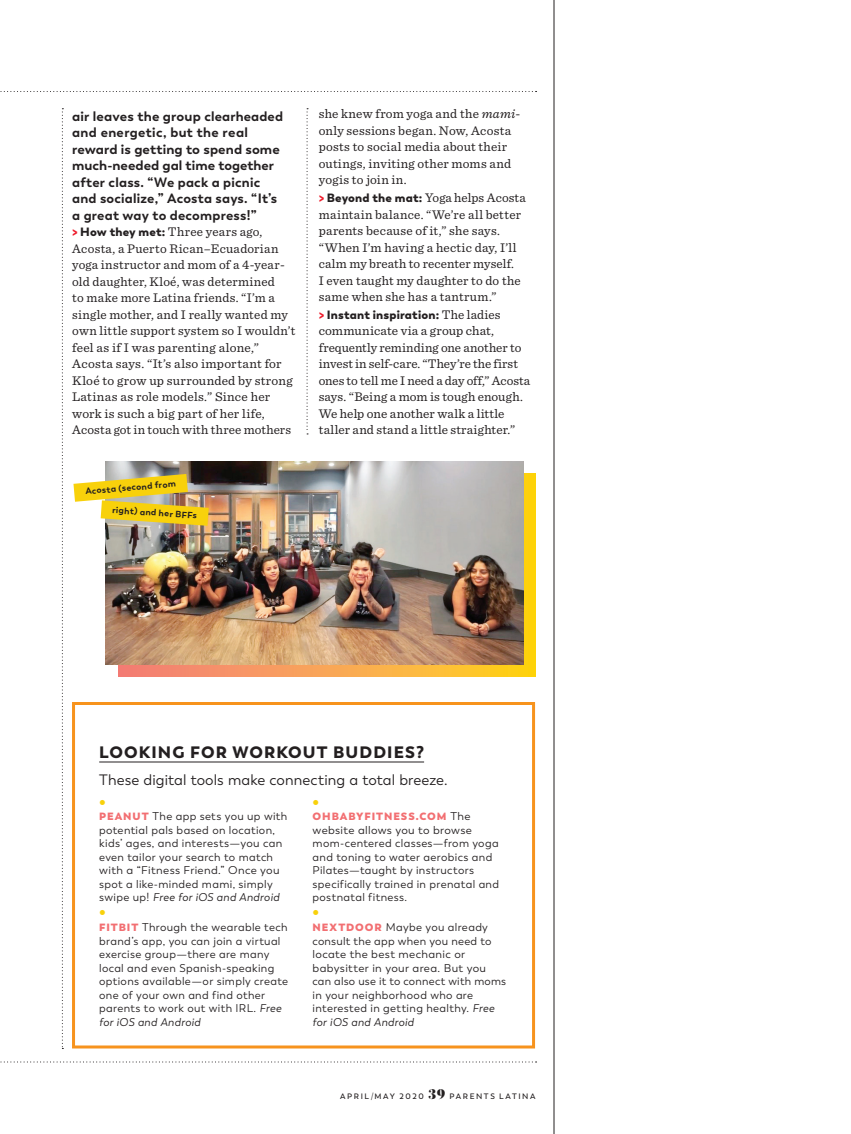
<style>
.page{position:relative;width:851px;height:1134px;background:#fff}
.page>*{position:absolute;margin:0;border:0;box-sizing:border-box;transform-origin:0 0}
.t1{font:900 16.5px "Trenda";letter-spacing:.065em;color:#231f20}
.t2{font:15px "Trenda";letter-spacing:.01em;color:#231f20}
.t3{font:800 15px "Trenda";color:#f8d10b}
.t4{font:700 13.5px/16.5px "Trenda";letter-spacing:.01em;color:#231f20}
.t5{font:13.2px/16.5px "Sentinel";letter-spacing:.015em;color:#231f20}
.t6{font:900 12px "Trenda";letter-spacing:.015em;color:#231f20}
.t7{font:11.25px/13.5px "Trenda";letter-spacing:.03em;color:#231f20}
.t8{font:800 10.5px "Trenda";letter-spacing:.085em;color:#f26f72}
.t9{font:700 9px "Trenda";color:#231f20}
.t10{font:600 7.8px "Trenda";letter-spacing:.2em;color:#231f20}
.s1{font-family:"Trenda";font-weight:900;font-size:12px;color:#ee1b2b}
.s2{font-family:"Trenda";font-weight:900;font-size:12px}
.s3{font-style:italic}
.s4{color:#ee1b2b}
.s5{font-family:"Sentinel";font-weight:400;font-size:13.2px}
.s6{font-weight:800;font-size:10.5px;color:#f26f72}
.s7{font-weight:400;font-size:11.25px;color:#231f20}
.s8{font-weight:400}
.s9{font-family:"Acta Display";font-weight:900;font-size:15px}
</style>
<div class="page">
<hr style="left:553px;top:0;width:1px;height:1134px;background:#231f20">
<div style="left:72px;top:702px;width:463px;height:346px;background:#fff;border:3px solid #f7931d"></div>
<svg style="left:0;top:1061px;width:536px;height:2px"></svg>
<svg style="left:0;top:91px;width:536px;height:1px"></svg>
<svg style="left:118px;top:474px;width:417px;height:202px;background:#f5b13e"></svg>
<img style="left:106px;top:462px;width:417px;height:202px">
<hr style="left:99px;top:762px;width:325px;height:1px;background:#231f20">
<svg style="left:306px;top:108px;width:2px;height:326px"></svg>
<svg style="left:62px;top:108px;width:1px;height:941px"></svg>
<img style="left:73px;top:474px;width:136px;height:52px">
<p class="t4" style="left:72px;top:108px;width:212px">air leaves the group clearheaded and energetic, but the real reward is getting to spend some much-needed gal time together after class. “We pack a picnic and socialize,” Acosta says. “It’s a great way to decompress!”</p>
<p class="t5" style="left:72px;top:223px;width:225px"><span class="s1">&gt;</span> <span class="s2">How they met:</span> Three years ago, Acosta, a Puerto Rican–Ecuadorian yoga instructor and mom of a 4-year&shy;old daughter, Kloé, was determined<br>to make more Latina friends. “I’m a single mother, and I really wanted my own little support system so I wouldn’t feel as if I was parenting alone,” Acosta says. “It’s also important for Kloé to grow up surrounded by strong Latinas as role models.” Since her work is such a big part of her life, Acosta got in touch with three mothers</p>
<p class="t9" style="left:85px;top:486px;width:91px;rotate:-5deg">Acosta (second from</p>
<p class="t9" style="left:113px;top:504px;width:86px;rotate:4deg">right) and her BFFs</p>
<p class="t5" style="left:319px;top:105px;width:208px">she knew from yoga and the <span class="s3">mami&shy;</span>only sessions began. Now, Acosta posts to social media about their outings, inviting other moms and yogis to join in.<br><span class="s1">&gt;</span> <span class="s2">Beyond the mat:</span> Yoga helps Acosta maintain balance. “We’re all better parents because of it,” she says. “When I’m having a hectic day, I’ll calm my breath to recenter myself.<br>I even taught my daughter to do the same when she has a tantrum.”</p>
<p class="t6" style="left:319px;top:307px;width:183px"><span class="s4">&gt;</span> Instant inspiration: <span class="s5">The ladies</span></p>
<p class="t5" style="left:319px;top:322px;width:213px">communicate via a group chat, frequently reminding one another to invest in self-care. “They’re the first ones to tell me I need a day off,” Acosta says. “Being a mom is tough enough.<br>We help one another walk a little taller and stand a little straighter.”</p>
<p class="t1" style="left:99px;top:741px;width:326px">LOOKING FOR WORKOUT BUDDIES?</p>
<p class="t2" style="left:99px;top:771px;width:350px">These digital tools make connecting a total breeze.</p>
<p class="t3" style="left:99px;top:792px;width:8px">•</p>
<p class="t7" style="left:99px;top:810px;width:190px"><span class="s6">PEANUT</span> The app sets you up with potential pals based on location, kids’ ages, and interests—you can even tailor your search to match with a “Fitness Friend.” Once you spot a like-minded mami, simply swipe up! <span class="s3">Free for iOS and Android</span></p>
<p class="t3" style="left:99px;top:902px;width:8px">•</p>
<p class="t7" style="left:99px;top:921px;width:191px"><span class="s6">FITBIT</span> Through the wearable tech brand’s app, you can join a virtual exercise group—there are many local and even Spanish-speaking options available—or simply create one of your own and find other parents to work out with IRL. <span class="s3">Free for iOS and Android</span></p>
<p class="t3" style="left:312px;top:792px;width:8px">•</p>
<p class="t8" style="left:312px;top:810px;width:159px">OHBABYFITNESS.COM <span class="s7">The</span></p>
<p class="t7" style="left:312px;top:823px;width:188px">website allows you to browse mom-centered classes—from yoga and toning to water aerobics and<br>Pilates—taught by instructors specifically trained in prenatal and postnatal fitness.</p>
<p class="t3" style="left:312px;top:902px;width:8px">•</p>
<p class="t7" style="left:312px;top:921px;width:195px"><span class="s6">NEXTDOOR</span> Maybe you already consult the app when you need to locate the best mechanic or babysitter in your area. But you can also use it to connect with moms in your neighborhood who are interested in getting healthy. <span class="s3">Free for iOS and Android</span></p>
<p class="t10" style="left:340px;top:1092px;width:197px">APRIL<span class="s8">/</span>MAY 2020 <span class="s9">39</span> PARENTS LATINA</p>
</div>
